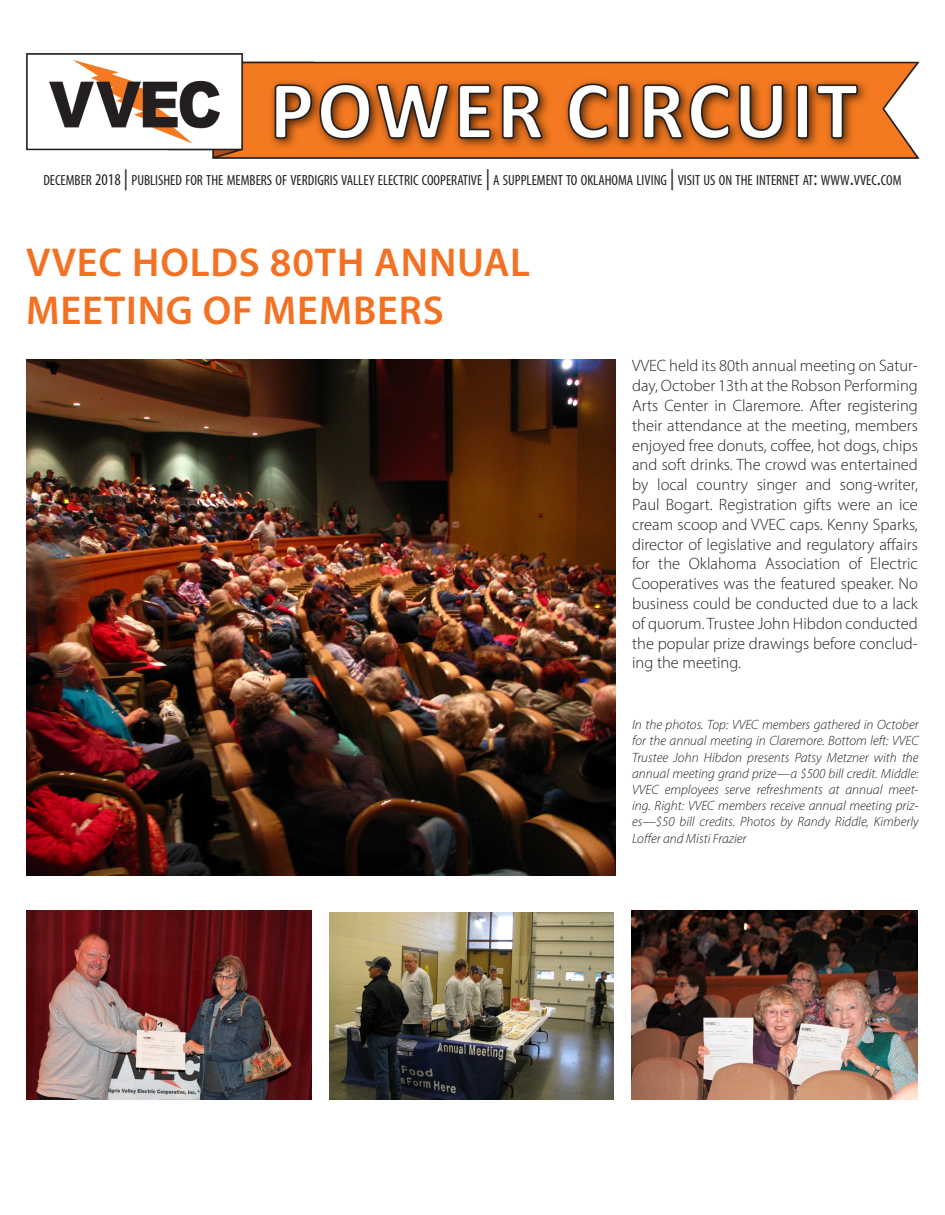
<style>
.page{position:relative;width:945px;height:1215px;background:#fff}
.page>*{position:absolute;margin:0;border:0;box-sizing:border-box;transform-origin:0 0}
.t1{font:600 40.5px/48.6px "Myriad Pro";letter-spacing:.02em;color:#f37123}
.t2{font:300 16.5px/19.8px "Myriad Pro";color:#231f20;text-align:justify}
.t3{font:condensed 14.7px "Myriad Pro";color:#231f20}
.t4{font:italic 300 13.5px/16.2px "Myriad Pro";color:#231f20;text-align:justify}
.s1{font-size:16.5px}
.s2{font-size:21px}
</style>
<div class="page">
<img style="left:27px;top:360px;width:589px;height:515px">
<img style="left:26px;top:911px;width:286px;height:189px">
<img style="left:330px;top:912px;width:284px;height:188px">
<img style="left:632px;top:911px;width:286px;height:189px">
<img style="left:26px;top:53px;width:894px;height:106px">
<p class="t3" style="left:43px;top:171px;width:860px">DECEMBER <span class="s1">2018</span> <span class="s2">|</span> PUBLISHED FOR THE MEMBERS OF VERDIGRIS VALLEY ELECTRIC COOPERATIVE <span class="s2">|</span> A SUPPLEMENT TO OKLAHOMA LIVING <span class="s2">|</span> VISIT US ON THE INTERNET AT<span class="s2">:</span> WWW<span class="s2">.</span>VVEC<span class="s2">.</span>COM</p>
<p class="t1" style="left:26px;top:237px;width:506px">VVEC HOLDS 80TH ANNUAL<br>MEETING OF MEMBERS</p>
<p class="t2" style="left:632px;top:356px;width:287px">VVEC held its 80th annual meeting on Satur&shy;day, October 13th at the Robson Performing Arts Center in Claremore. After registering their attendance at the meeting, members enjoyed free donuts, coffee, hot dogs, chips and soft drinks. The crowd was entertained by local country singer and song-writer, Paul Bogart. Registration gifts were an ice cream scoop and VVEC caps. Kenny Sparks, director of legislative and regulatory affairs for the Oklahoma Association of Electric Cooperatives was the featured speaker. No business could be conducted due to a lack of quorum. Trustee John Hibdon conducted the popular prize drawings before conclud&shy;ing the meeting.</p>
<p class="t4" style="left:632px;top:717px;width:288px">In the photos. Top: VVEC members gathered in October for the annual meeting in Claremore. Bottom left: VVEC Trustee John Hibdon presents Patsy Metzner with the annual meeting grand prize—a $500 bill credit. Middle:<br>VVEC employees serve refreshments at annual meet&shy;ing. Right: VVEC members receive annual meeting priz&shy;es—$50 bill credits. Photos by Randy Riddle, Kimberly Loffer and Misti Frazier</p>
</div>
